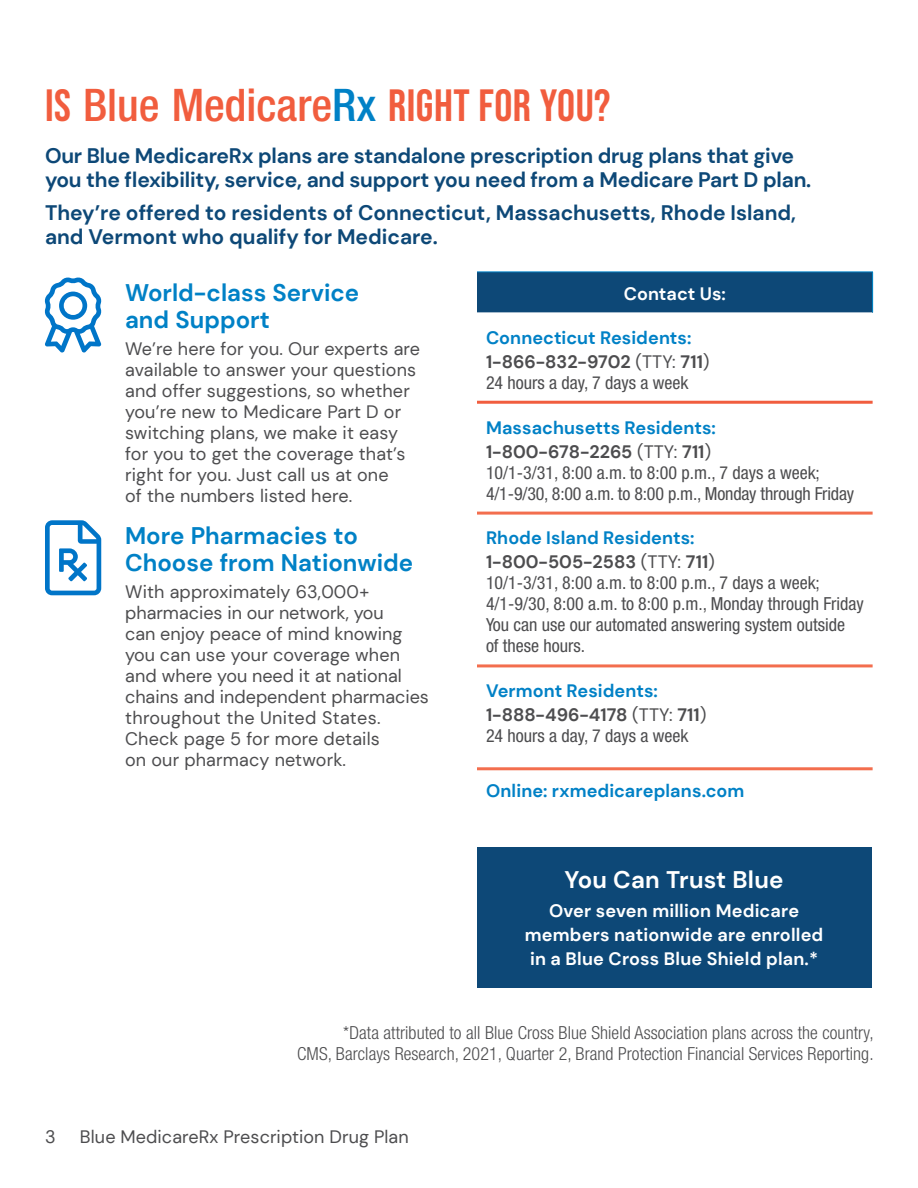
<style>
.page{position:relative;width:918px;height:1188px;background:#fff}
.page>*{position:absolute;margin:0;border:0;box-sizing:border-box;transform-origin:0 0}
._000_Page_Head{font:45px "Bebas Neue";letter-spacing:.01em;color:#f15d3e}
.Text_Head{font:700 24px/27px "DM Sans";color:#0081c6}
._001_Body{font:700 24px "DM Sans";letter-spacing:.01em;color:#fff}
._000_Intro_14_16{font:700 21px/24px "DM Sans";letter-spacing:-.01em;color:#0d4877}
._001_Body-2{font:18px/21px "DM Sans";letter-spacing:.01em;color:#4d4d4f}
.TLB_Body{font:condensed 18px/21px "Helvetica Neue LT Std";color:#4d4d4f}
._000_Legal_FF_RR{font:300 condensed 18px/21px "Helvetica Neue LT Std";letter-spacing:.005em;color:#4d4d4f;text-align:right}
.TLB_TX_Head_DM_3005{font:700 18px "DM Sans";letter-spacing:.005em;color:#0081c6}
._001_Body-3{font:700 18px/24px "DM Sans";letter-spacing:.01em;color:#fff;text-align:center}
.Footer_LR{font:18px "DM Sans";letter-spacing:.005em;color:#4d4d4f}
.TBL_HD_12_14_100W{font:700 18px "DM Sans";color:#fff}
.Folio_L{font:18px "DM Sans";color:#4d4d4f}
.s1{font-family:"Helvetica Neue LT Std";font-weight:500;font-stretch:condensed}
.s2{font-family:"Helvetica Neue LT Std";font-weight:500;font-stretch:condensed;color:#0081c6}
.s3{font-family:"DM Sans";font-weight:700;font-stretch:normal}
.s4{font-family:"DM Sans";font-stretch:normal}
</style>
<div class="page">
<div style="left:477px;top:272px;width:396px;height:40px;background:#0d4877"></div>
<hr style="left:477px;top:271px;width:396px;height:1px;background:#0081c6">
<hr style="left:477px;top:401px;width:396px;height:3px;background:#f15d3e">
<hr style="left:477px;top:512px;width:396px;height:3px;background:#f36e4e">
<hr style="left:477px;top:664px;width:396px;height:3px;background:#f36e4e">
<hr style="left:477px;top:767px;width:396px;height:3px;background:#f36e4e">
<div style="left:477px;top:847px;width:394px;height:140px;background:#0d4877"></div>
<img style="left:494px;top:271px;width:380px;height:717px">
<p class="_000_Page_Head" style="left:45px;top:80px;width:567px">IS <span class="s1">Blue Medicare</span><span class="s2">Rx</span> RIGHT FOR YOU?</p>
<p class="_000_Intro_14_16" style="left:45px;top:144px;width:768px">Our Blue MedicareRx plans are standalone prescription drug plans that give you the flexibility, service, and support you need from a Medicare Part D plan.</p>
<p class="_000_Intro_14_16" style="left:45px;top:201px;width:753px">They’re offered to residents of Connecticut, Massachusetts, Rhode Island, and Vermont who qualify for Medicare.</p>
<p class="Text_Head" style="left:125px;top:279px;width:236px">World-class Service and Support</p>
<p class="_001_Body-2" style="left:125px;top:338px;width:297px">We’re here for you. Our experts are available to answer your questions and offer suggestions, so whether you’re new to Medicare Part D or switching plans, we make it easy for you to get the coverage that’s right for you. Just call us at one<br>of the numbers listed here.</p>
<p class="Text_Head" style="left:125px;top:522px;width:290px">More Pharmacies to<br>Choose from Nationwide</p>
<p class="_001_Body-2" style="left:125px;top:581px;width:305px">With approximately 63,000+ pharmacies in our network, you<br>can enjoy peace of mind knowing you can use your coverage when and where you need it at national chains and independent pharmacies throughout the United States.<br>Check page 5 for more details<br>on our pharmacy network.</p>
<p class="TBL_HD_12_14_100W" style="left:624px;top:282px;width:104px">Contact Us:</p>
<p class="TLB_TX_Head_DM_3005" style="left:486px;top:326px;width:207px">Connecticut Residents:</p>
<p class="TLB_Body" style="left:486px;top:351px;width:225px"><span class="s3">1-866-832-9702</span> <span class="s4">(TTY:</span> <span class="s3">711</span><span class="s4">)<br></span>24 hours a day, 7 days a week</p>
<p class="TLB_TX_Head_DM_3005" style="left:486px;top:416px;width:231px">Massachusetts Residents:</p>
<p class="TLB_Body" style="left:486px;top:441px;width:370px"><span class="s3">1-800-678-2265</span> <span class="s4">(TTY:</span> <span class="s3">711</span><span class="s4">)<br></span>10/1-3/31, 8:00 a.m. to 8:00 p.m., 7 days a week;<br>4/1-9/30, 8:00 a.m. to 8:00 p.m., Monday through Friday</p>
<p class="TLB_TX_Head_DM_3005" style="left:486px;top:527px;width:210px">Rhode Island Residents:</p>
<p class="TLB_Body" style="left:486px;top:551px;width:379px"><span class="s3">1-800-505-2583</span> <span class="s4">(TTY:</span> <span class="s3">711</span><span class="s4">)<br></span>10/1-3/31, 8:00 a.m. to 8:00 p.m., 7 days a week; 4/1-9/30, 8:00 a.m. to 8:00 p.m., Monday through Friday You can use our automated answering system outside<br>of these hours.</p>
<p class="TLB_TX_Head_DM_3005" style="left:486px;top:680px;width:173px">Vermont Residents:</p>
<p class="TLB_Body" style="left:486px;top:704px;width:222px"><span class="s3">1-888-496-4178</span> <span class="s4">(TTY:</span> <span class="s3">711</span><span class="s4">)<br></span>24 hours a day, 7 days a week</p>
<p class="TLB_TX_Head_DM_3005" style="left:486px;top:780px;width:260px">Online: rxmedicareplans.com</p>
<p class="_001_Body" style="left:565px;top:865px;width:221px">You Can Trust Blue</p>
<p class="_001_Body-3" style="left:525px;top:899px;width:300px">Over seven million Medicare members nationwide are enrolled in a Blue Cross Blue Shield plan.*</p>
<p class="_000_Legal_FF_RR" style="left:297px;top:1022px;width:578px">*Data attributed to all Blue Cross Blue Shield Association plans across the country,<br>CMS, Barclays Research, 2021, Quarter 2, Brand Protection Financial Services Reporting.</p>
<p class="Folio_L" style="left:45px;top:1126px;width:12px">3</p>
<p class="Footer_LR" style="left:80px;top:1126px;width:330px">Blue MedicareRx Prescription Drug Plan</p>
</div>
